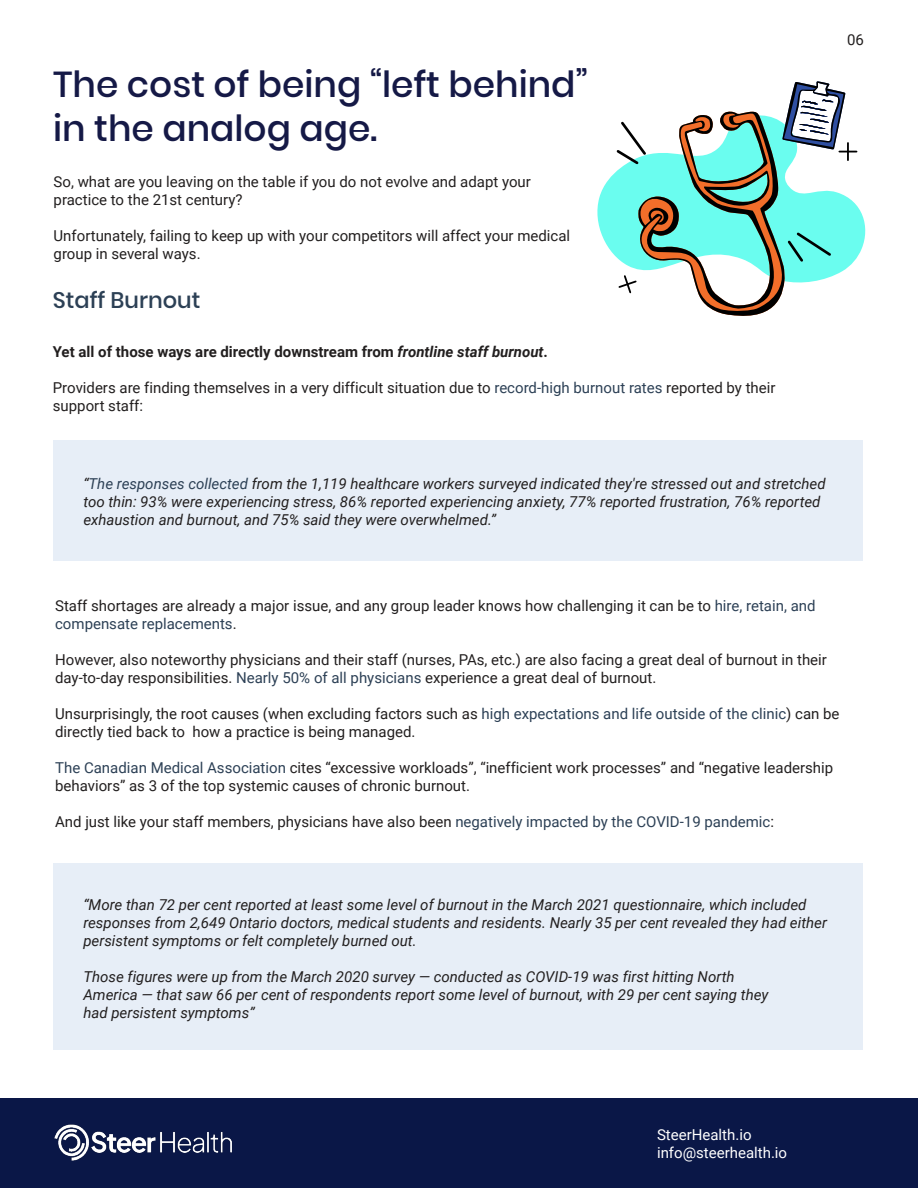
<style>
.page{position:relative;width:918px;height:1188px;background:#fff}
.page>*{position:absolute;margin:0;border:0;box-sizing:border-box;transform-origin:0 0}
.t1{font:500 36px/43.2px "Poppins";color:#151946}
.t2{font:500 22.5px "Poppins";color:#2c4055}
.t3{font:15px/18px "Roboto";color:#221f1f}
.t4{font:italic 15px/18px "Roboto";color:#221f1f}
.t5{font:700 15px "Roboto";color:#221f1f}
.t6{font:15px/18px "Roboto";color:#fff}
.s1{font-style:italic}
.s2{color:#2c4055}
</style>
<div class="page">
<div style="left:53px;top:440px;width:810px;height:121px;background:#e7eef7"></div>
<div style="left:53px;top:864px;width:810px;height:186px;background:#e7eef7"></div>
<svg style="left:597px;top:151px;width:269px;height:106px"></svg>
<svg style="left:614px;top:81px;width:243px;height:235px"></svg>
<div style="left:0;top:1098px;width:918px;height:90px;background:#0a1747"></div>
<img style="left:54px;top:1125px;width:178px;height:36px">
<h1 class="t1" style="left:53px;top:63px;width:536px">The cost of being “left behind” in the analog age.</h1>
<p class="t3" style="left:54px;top:172px;width:479px">So, what are you leaving on the table if you do not evolve and adapt your practice to the 21st century?</p>
<p class="t3" style="left:54px;top:226px;width:518px">Unfortunately, failing to keep up with your competitors will affect your medical group in several ways.</p>
<h2 class="t2" style="left:53px;top:287px;width:149px">Staff Burnout</h2>
<p class="t5" style="left:53px;top:342px;width:497px">Yet all of those ways are directly downstream from <span class="s1">frontline staff burnout</span>.</p>
<p class="t3" style="left:53px;top:379px;width:724px">Providers are finding themselves in a very difficult situation due to <span class="s2">record-high burnout rates</span> reported by their support staff:</p>
<p class="t3" style="left:847px;top:31px;width:18px">06</p>
<p class="t4" style="left:83px;top:474px;width:744px">“<span class="s2">The responses collected</span> from the 1,119 healthcare workers surveyed indicated they're stressed out and stretched too thin: 93% were experiencing stress, 86% reported experiencing anxiety, 77% reported frustration, 76% reported exhaustion and burnout, and 75% said they were overwhelmed.”</p>
<p class="t3" style="left:55px;top:596px;width:762px">Staff shortages are already a major issue, and any group leader knows how challenging it can be to <span class="s2">hire, retain, and compensate replacements</span>.</p>
<p class="t3" style="left:55px;top:650px;width:773px">However, also noteworthy physicians and their staff (nurses, PAs, etc.) are also facing a great deal of burnout in their day-to-day responsibilities. <span class="s2">Nearly 50% of all physicians</span> experience a great deal of burnout.</p>
<p class="t3" style="left:55px;top:704px;width:786px">Unsurprisingly, the root causes (when excluding factors such as <span class="s2">high expectations and life outside of the clinic</span>) can be directly tied back to how a practice is being managed.</p>
<p class="t3" style="left:55px;top:758px;width:780px"><span class="s2">The Canadian Medical Association</span> cites “excessive workloads”, “inefficient work processes” and “negative leadership behaviors” as 3 of the top systemic causes of chronic burnout.</p>
<p class="t3" style="left:55px;top:812px;width:720px">And just like your staff members, physicians have also been <span class="s2">negatively impacted by the COVID-19 pandemic</span>:</p>
<p class="t4" style="left:83px;top:895px;width:745px">“More than 72 per cent reported at least some level of burnout in the March 2021 questionnaire, which included responses from 2,649 Ontario doctors, medical students and residents. Nearly 35 per cent revealed they had either persistent symptoms or felt completely burned out.</p>
<p class="t4" style="left:83px;top:967px;width:687px">Those figures were up from the March 2020 survey — conducted as COVID-19 was first hitting North<br>America — that saw 66 per cent of respondents report some level of burnout, with 29 per cent saying they had persistent symptoms”</p>
<p class="t6" style="left:657px;top:1126px;width:132px">SteerHealth.io info@steerhealth.io</p>
</div>
